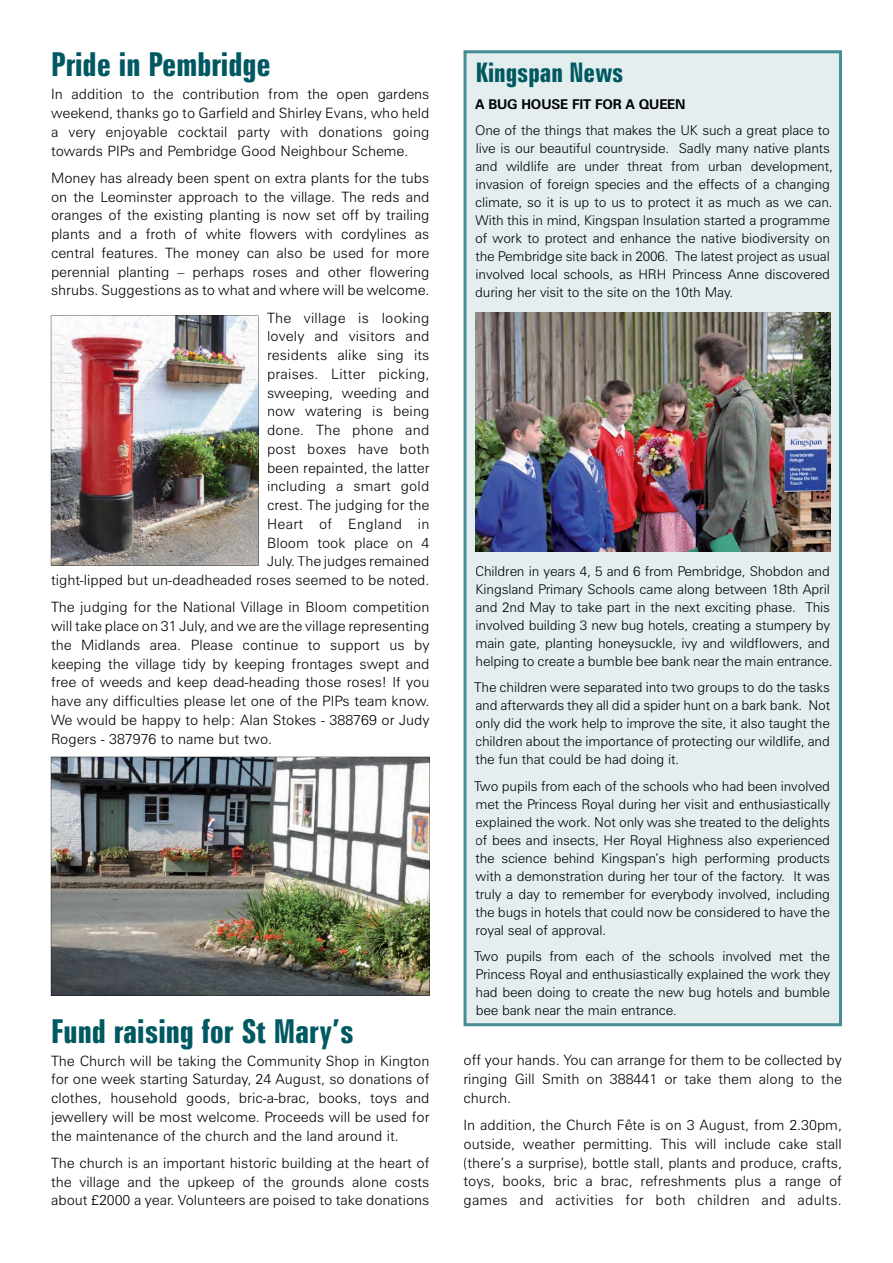
<style>
.page{position:relative;width:893px;height:1263px;background:#fff}
.page>*{position:absolute;margin:0;border:0;box-sizing:border-box;transform-origin:0 0}
.t1{font:700 extra-condensed 33px "Zurich BT";color:#005962}
.t2{font:700 extra-condensed 27px "Zurich BT";color:#005962}
.t3{font:300 14.25px/18.8px "Zurich BT";color:#000;text-align:justify}
.t4{font:300 13.5px/18px "Zurich BT";letter-spacing:-.01em;color:#000;text-align:justify}
.t5{font:700 13.5px "Zurich BT";letter-spacing:-.01em;color:#000}
</style>
<div class="page">
<div style="left:463px;top:50px;width:379px;height:976px;background:#e4eeee"></div>
<img style="left:475px;top:313px;width:355px;height:238px">
<img style="left:51px;top:316px;width:207px;height:250px">
<img style="left:51px;top:757px;width:378px;height:239px">
<h1 class="t1" style="left:51px;top:46px;width:221px">Pride in Pembridge</h1>
<p class="t3" style="left:51px;top:85px;width:380px">In addition to the contribution from the open gardens weekend, thanks go to Garfield and Shirley Evans, who held a very enjoyable cocktail party with donations going towards PIPs and Pembridge Good Neighbour Scheme.</p>
<p class="t3" style="left:51px;top:168px;width:380px">Money has already been spent on extra plants for the tubs on the Leominster approach to the village. The reds and oranges of the existing planting is now set off by trailing plants and a froth of white flowers with cordylines as central features. The money can also be used for more perennial planting – perhaps roses and other flowering shrubs. Suggestions as to what and where will be welcome.</p>
<p class="t3" style="left:51px;top:308px;width:380px;text-align:right">The village is looking<br>lovely and visitors and<br>residents alike sing its<br>praises. Litter picking,<br>sweeping, weeding and<br>now watering is being<br>done. The phone and<br>post boxes have both<br>been repainted, the latter<br>including a smart gold<br>crest. The judging for the<br>Heart of England in<br>Bloom took place on 4<br>July. The judges remained<br>tight-lipped but un-deadheaded roses seemed to be noted.</p>
<p class="t3" style="left:51px;top:598px;width:380px">The judging for the National Village in Bloom competition will take place on 31 July, and we are the village representing the Midlands area. Please continue to support us by keeping the village tidy by keeping frontages swept and free of weeds and keep dead-heading those roses! If you have any difficulties please let one of the PIPs team know.<br>We would be happy to help: Alan Stokes - 388769 or Judy Rogers - 387976 to name but two.</p>
<h1 class="t1" style="left:51px;top:1012px;width:304px">Fund raising for St Mary’s</h1>
<p class="t3" style="left:51px;top:1051px;width:380px">The Church will be taking the Community Shop in Kington for one week starting Saturday, 24 August, so donations of clothes, household goods, bric-a-brac, books, toys and jewellery will be most welcome. Proceeds will be used for the maintenance of the church and the land around it.</p>
<p class="t3" style="left:51px;top:1153px;width:380px">The church is an important historic building at the heart of the village and the upkeep of the grounds alone costs about £2000 a year. Volunteers are poised to take donations</p>
<h2 class="t2" style="left:476px;top:57px;width:149px">Kingspan News</h2>
<p class="t5" style="left:475px;top:96px;width:212px">A BUG HOUSE FIT FOR A QUEEN</p>
<p class="t4" style="left:475px;top:122px;width:359px;text-align:left">One of the things that makes the UK such a great place to live is our beautiful countryside. Sadly many native plants and wildlife are under threat from urban development, invasion of foreign species and the effects of a changing climate, so it is up to us to protect it as much as we can.<br>With this in mind, Kingspan Insulation started a programme of work to protect and enhance the native biodiversity on the Pembridge site back in 2006. The latest project as usual involved local schools, as HRH Princess Anne discovered during her visit to the site on the 10th May.</p>
<p class="t4" style="left:475px;top:562px;width:359px;text-align:left">Children in years 4, 5 and 6 from Pembridge, Shobdon and Kingsland Primary Schools came along between 18th April and 2nd May to take part in the next exciting phase. This involved building 3 new bug hotels, creating a stumpery by main gate, planting honeysuckle, ivy and wildflowers, and helping to create a bumble bee bank near the main entrance.</p>
<p class="t4" style="left:474px;top:678px;width:357px">The children were separated into two groups to do the tasks and afterwards they all did a spider hunt on a bark bank. Not only did the work help to improve the site, it also taught the children about the importance of protecting our wildlife, and the fun that could be had doing it.</p>
<p class="t4" style="left:474px;top:777px;width:357px">Two pupils from each of the schools who had been involved met the Princess Royal during her visit and enthusiastically explained the work. Not only was she treated to the delights of bees and insects, Her Royal Highness also experienced the science behind Kingspan’s high performing products with a demonstration during her tour of the factory. It was truly a day to remember for everybody involved, including the bugs in hotels that could now be considered to have the royal seal of approval.</p>
<p class="t4" style="left:474px;top:947px;width:357px">Two pupils from each of the schools involved met the Princess Royal and enthusiastically explained the work they had been doing to create the new bug hotels and bumble bee bank near the main entrance.</p>
<p class="t3" style="left:463px;top:1051px;width:380px">off your hands. You can arrange for them to be collected by ringing Gill Smith on 388441 or take them along to the church.</p>
<p class="t3" style="left:463px;top:1115px;width:380px">In addition, the Church Fête is on 3 August, from 2.30pm, outside, weather permitting. This will include cake stall (there’s a surprise), bottle stall, plants and produce, crafts, toys, books, bric a brac, refreshments plus a range of games and activities for both children and adults.</p>
</div>
